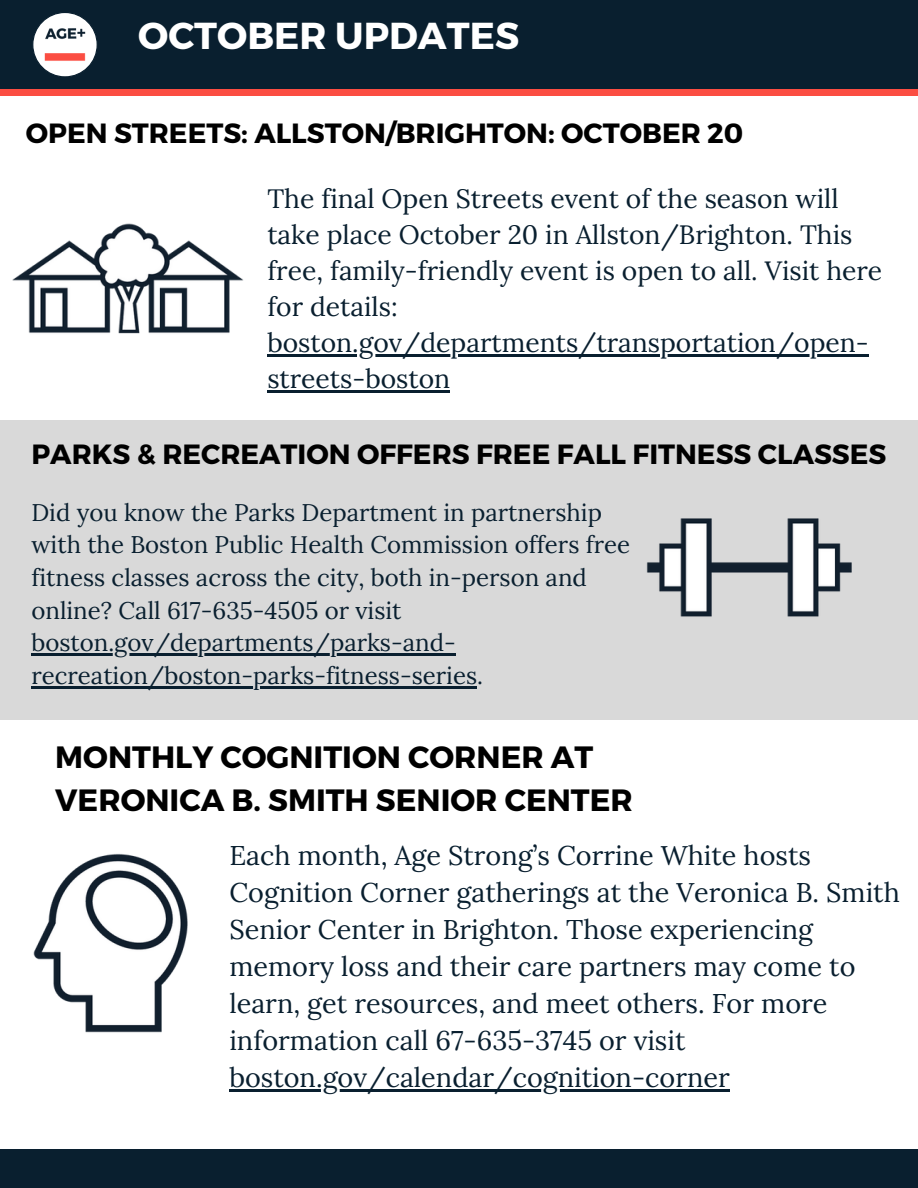
<style>
.page{position:relative;width:918px;height:1188px;background:#fff}
.page>*{position:absolute;margin:0;border:0;box-sizing:border-box;transform-origin:0 0}
.t1{font:700 37.5px "Montserrat";color:#fff}
.t2{font:700 30.75px/42.8px "Montserrat";color:#000}
.t3{font:700 27.75px "Montserrat";color:#000}
.t4{font:27px/37.2px "Lora";color:#091f2f}
.t5{font:26.4px/36px "Lora";color:#091f2f}
.t6{font:24px/32.7px "Lora";color:#091f2f}
</style>
<div class="page">
<div style="left:0;top:1150px;width:918px;height:38px;background:#091f2f"></div>
<div style="left:0;top:420px;width:918px;height:299px;background:#d9d9d9"></div>
<div style="left:0;top:7px;width:918px;height:89px;background:#fb4d42"></div>
<div style="left:0;top:0;width:918px;height:89px;background:#091f2f"></div>
<svg style="left:33px;top:12px;width:64px;height:65px"></svg>
<img style="left:646px;top:518px;width:206px;height:99px">
<img style="left:33px;top:853px;width:155px;height:180px">
<img style="left:12px;top:223px;width:231px;height:111px">
<hr style="left:267px;top:354px;width:602px;height:2px;background:#091f2f">
<hr style="left:267px;top:390px;width:183px;height:2px;background:#091f2f">
<hr style="left:31px;top:653px;width:425px;height:3px;background:#091f2f">
<hr style="left:31px;top:686px;width:446px;height:2px;background:#091f2f">
<hr style="left:229px;top:1090px;width:501px;height:2px;background:#091f2f">
<p class="t1" style="left:138px;top:12px;width:383px">OCTOBER UPDATES</p>
<h2 class="t3" style="left:26px;top:115px;width:719px">OPEN STREETS: ALLSTON/BRIGHTON: OCTOBER 20</h2>
<p class="t5" style="left:267px;top:180px;width:616px">The final Open Streets event of the season will take place October 20 in Allston/Brighton. This free, family-friendly event is open to all. Visit here for details:</p>
<h3 class="t5" style="left:267px;top:324px;width:603px">boston.gov/departments/transportation/open&shy;streets-boston</h3>
<p class="t3" style="left:31px;top:436px;width:857px">PARKS &amp; RECREATION OFFERS FREE FALL FITNESS CLASSES</p>
<p class="t6" style="left:31px;top:496px;width:600px">Did you know the Parks Department in partnership with the Boston Public Health Commission offers free fitness classes across the city, both in-person and online? Call 617-635-4505 or visit</p>
<h2 class="t6" style="left:31px;top:626px;width:426px">boston.gov/departments/parks-and-</h2>
<p class="t6" style="left:31px;top:659px;width:453px">recreation/boston-parks-fitness-series.</p>
<h3 class="t2" style="left:55px;top:734px;width:579px">MONTHLY COGNITION CORNER AT<br>VERONICA B. SMITH SENIOR CENTER</h3>
<h2 class="t4" style="left:229px;top:836px;width:672px">Each month, Age Strong’s Corrine White hosts Cognition Corner gatherings at the Veronica B. Smith Senior Center in Brighton. Those experiencing memory loss and their care partners may come to learn, get resources, and meet others. For more information call 67-635-3745 or visit</h2>
<p class="t4" style="left:229px;top:1059px;width:502px">boston.gov/calendar/cognition-corner</p>
</div>
